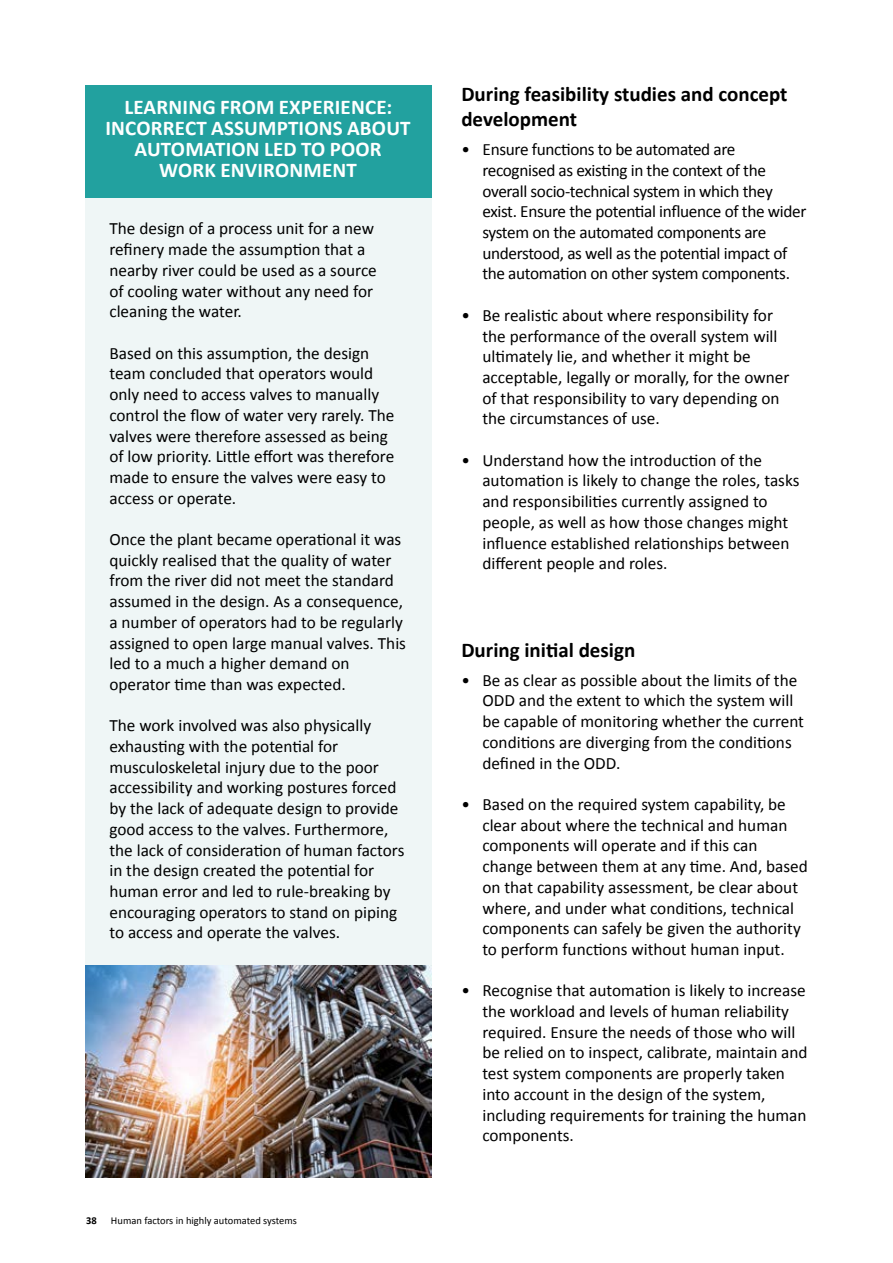
<style>
.page{position:relative;width:893px;height:1263px;background:#fff}
.page>*{position:absolute;margin:0;border:0;box-sizing:border-box;transform-origin:0 0}
.t1{font:700 21px/21px "Calibri";letter-spacing:.01em;color:#fff;text-align:center}
.t2{font:700 21px/25.2px "Calibri";color:#000}
.t3{font:17.25px/20.7px "Calibri";color:#000}
.t4{font:17.25px/20.7px "Calibri";letter-spacing:-.02em;color:#000}
.t5{font:10.5px "Calibri";color:#000}
.t6{font:700 10.5px "Calibri";color:#000}
</style>
<div class="page">
<div style="left:85px;top:85px;width:346px;height:1093px;background:#eff6f6"></div>
<div style="left:85px;top:85px;width:346px;height:113px;background:#22a19f"></div>
<img style="left:86px;top:965px;width:345px;height:213px">
<p class="t1" style="left:105px;top:95px;width:307px">LEARNING FROM EXPERIENCE:<br>INCORRECT ASSUMPTIONS ABOUT<br>AUTOMATION LED TO POOR<br>WORK ENVIRONMENT</p>
<p class="t3" style="left:109px;top:218px;width:269px">The design of a process unit for a new refinery made the assumption that a nearby river could be used as a source of cooling water without any need for cleaning the water.</p>
<p class="t3" style="left:109px;top:342px;width:287px">Based on this assumption, the design team concluded that operators would only need to access valves to manually control the flow of water very rarely. The valves were therefore assessed as being of low priority. Little effort was therefore made to ensure the valves were easy to access or operate.</p>
<p class="t3" style="left:109px;top:528px;width:298px">Once the plant became operational it was quickly realised that the quality of water from the river did not meet the standard assumed in the design. As a consequence, a number of operators had to be regularly assigned to open large manual valves. This led to a much a higher demand on operator time than was expected.</p>
<p class="t3" style="left:109px;top:715px;width:296px">The work involved was also physically exhausting with the potential for musculoskeletal injury due to the poor accessibility and working postures forced by the lack of adequate design to provide good access to the valves. Furthermore, the lack of consideration of human factors in the design created the potential for human error and led to rule-breaking by encouraging operators to stand on piping to access and operate the valves.</p>
<p class="t6" style="left:86px;top:1213px;width:12px">38</p>
<p class="t5" style="left:111px;top:1213px;width:188px">Human factors in highly automated systems</p>
<p class="t2" style="left:461px;top:80px;width:328px">During feasibility studies and concept development</p>
<p class="t4" style="left:482px;top:139px;width:326px;text-indent:-21px">• Ensure functions to be automated are recognised as existing in the context of the overall socio-technical system in which they exist. Ensure the potential influence of the wider system on the automated components are understood, as well as the potential impact of the automation on other system components.</p>
<p class="t3" style="left:482px;top:304px;width:309px;text-indent:-21px">• Be realistic about where responsibility for the performance of the overall system will ultimately lie, and whether it might be acceptable, legally or morally, for the owner of that responsibility to vary depending on the circumstances of use.</p>
<p class="t3" style="left:482px;top:449px;width:319px;text-indent:-21px">• Understand how the introduction of the automation is likely to change the roles, tasks and responsibilities currently assigned to people, as well as how those changes might influence established relationships between different people and roles.</p>
<p class="t2" style="left:461px;top:636px;width:175px">During initial design</p>
<p class="t3" style="left:482px;top:669px;width:323px;text-indent:-21px">• Be as clear as possible about the limits of the ODD and the extent to which the system will be capable of monitoring whether the current conditions are diverging from the conditions defined in the ODD.</p>
<p class="t3" style="left:482px;top:793px;width:327px;text-indent:-21px">• Based on the required system capability, be clear about where the technical and human components will operate and if this can change between them at any time. And, based on that capability assessment, be clear about where, and under what conditions, technical components can safely be given the authority to perform functions without human input.</p>
<p class="t3" style="left:482px;top:980px;width:327px;text-indent:-21px">• Recognise that automation is likely to increase the workload and levels of human reliability required. Ensure the needs of those who will be relied on to inspect, calibrate, maintain and test system components are properly taken into account in the design of the system, including requirements for training the human components.</p>
</div>
